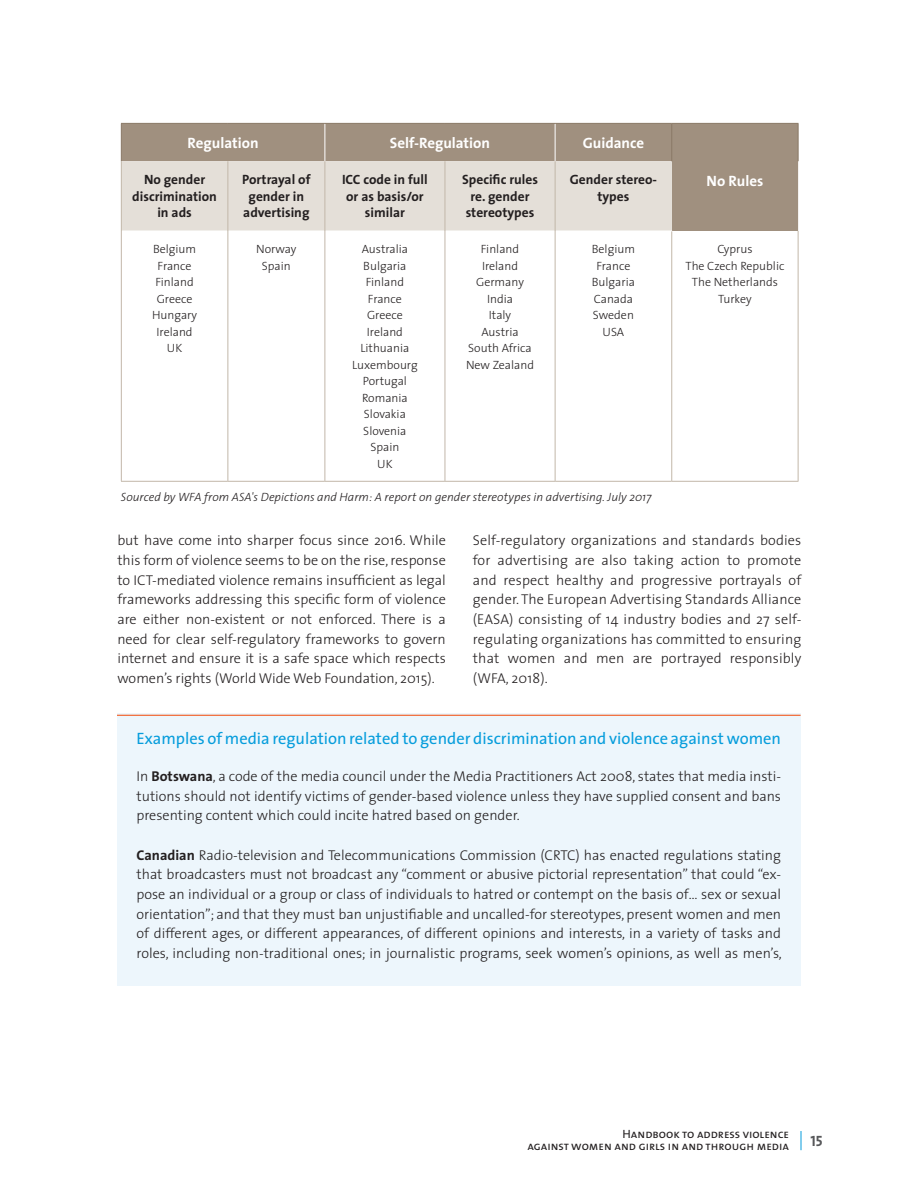
<style>
.page{position:relative;width:918px;height:1188px;background:#fff}
.page>*{position:absolute;margin:0;border:0;box-sizing:border-box;transform-origin:0 0}
.Box_____Red__CHILD{font:16.5px "The Sans";color:#069ddc}
._01_First_Header_Tab{font:700 15px "The Sans";color:#fff}
.t1{font:15px "The Sans Bold Caps";color:#57585a}
.BODY_TEXT__ITALIC_OR{font:300 14.25px/19.6px "The Sans";color:#231f20;text-align:justify}
._03_Table_Text_Bold{font:700 13.5px/16.5px "The Sans";color:#231f20;text-align:center}
._02_Table_Text{font:300 12px "The Sans";color:#231f20}
.BODY_TEXT__ITALIC_OR-2{font:italic 300 12px "The Sans";color:#231f20}
.t2{font:12px/12px "The Sans Caps";color:#231f20;text-align:right}
.s1{font-weight:700}
</style>
<div class="page">
<svg style="left:801px;top:1131px;width:1px;height:19px"></svg>
<div style="left:117px;top:713px;width:684px;height:273px;background:#edf6fc"></div>
<hr style="left:117px;top:715px;width:684px;height:1px;background:#f25b21">
<div style="left:122px;top:124px;width:676px;height:107px;background:#a0907f"></div>
<div style="left:122px;top:161px;width:550px;height:70px;background:#e4dfd8"></div>
<hr style="left:325px;top:124px;width:1px;height:37px;background:#fff">
<hr style="left:555px;top:124px;width:1px;height:37px;background:#fff">
<hr style="left:121px;top:481px;width:107px;height:1px;background:#c2b7a9">
<hr style="left:228px;top:481px;width:97px;height:1px;background:#c2b7a9">
<hr style="left:325px;top:481px;width:120px;height:1px;background:#c2b7a9">
<hr style="left:445px;top:481px;width:110px;height:1px;background:#c2b7a9">
<hr style="left:555px;top:481px;width:117px;height:1px;background:#c2b7a9">
<hr style="left:672px;top:481px;width:126px;height:1px;background:#c2b7a9">
<hr style="left:121px;top:123px;width:107px;height:1px;background:#8a7966">
<hr style="left:228px;top:123px;width:97px;height:1px;background:#8a7966">
<hr style="left:325px;top:123px;width:120px;height:1px;background:#8a7966">
<hr style="left:445px;top:123px;width:110px;height:1px;background:#8a7966">
<hr style="left:555px;top:123px;width:117px;height:1px;background:#8a7966">
<hr style="left:672px;top:123px;width:126px;height:1px;background:#8a7966">
<hr style="left:121px;top:124px;width:1px;height:37px;background:#8a7966">
<hr style="left:671px;top:124px;width:1px;height:37px;background:#8a7966">
<hr style="left:798px;top:124px;width:1px;height:37px;background:#8a7966">
<hr style="left:121px;top:161px;width:1px;height:70px;background:#c2b7a9">
<hr style="left:228px;top:161px;width:1px;height:70px;background:#c2b7a9">
<hr style="left:325px;top:161px;width:1px;height:70px;background:#c2b7a9">
<hr style="left:445px;top:161px;width:1px;height:70px;background:#c2b7a9">
<hr style="left:555px;top:161px;width:1px;height:70px;background:#c2b7a9">
<hr style="left:121px;top:231px;width:1px;height:250px;background:#c2b7a9">
<hr style="left:228px;top:231px;width:1px;height:250px;background:#c2b7a9">
<hr style="left:325px;top:231px;width:1px;height:250px;background:#c2b7a9">
<hr style="left:445px;top:231px;width:1px;height:250px;background:#c2b7a9">
<hr style="left:555px;top:231px;width:1px;height:250px;background:#c2b7a9">
<hr style="left:671px;top:231px;width:1px;height:250px;background:#c2b7a9">
<hr style="left:798px;top:231px;width:1px;height:250px;background:#c2b7a9">
<p class="_01_First_Header_Tab" style="left:188px;top:130px;width:73px">Regulation</p>
<p class="_01_First_Header_Tab" style="left:390px;top:130px;width:102px">Self-Regulation</p>
<p class="_01_First_Header_Tab" style="left:583px;top:130px;width:63px">Guidance</p>
<p class="_03_Table_Text_Bold" style="left:132px;top:171px;width:86px">No gender discrimination in ads</p>
<p class="_03_Table_Text_Bold" style="left:242px;top:171px;width:70px">Portrayal of gender in advertising</p>
<p class="_03_Table_Text_Bold" style="left:342px;top:171px;width:87px">ICC code in full or as basis/or similar</p>
<p class="_03_Table_Text_Bold" style="left:462px;top:171px;width:77px">Specific rules re. gender stereotypes</p>
<p class="_03_Table_Text_Bold" style="left:570px;top:171px;width:89px">Gender stereo&shy;types</p>
<p class="_01_First_Header_Tab" style="left:707px;top:168px;width:58px">No Rules</p>
<p class="_02_Table_Text" style="left:153px;top:239px;width:45px">Belgium</p>
<p class="_02_Table_Text" style="left:158px;top:256px;width:35px">France</p>
<p class="_02_Table_Text" style="left:155px;top:272px;width:40px">Finland</p>
<p class="_02_Table_Text" style="left:157px;top:289px;width:37px">Greece</p>
<p class="_02_Table_Text" style="left:152px;top:305px;width:47px">Hungary</p>
<p class="_02_Table_Text" style="left:157px;top:322px;width:38px">Ireland</p>
<p class="_02_Table_Text" style="left:167px;top:338px;width:17px">UK</p>
<p class="_02_Table_Text" style="left:362px;top:239px;width:48px">Australia</p>
<p class="_02_Table_Text" style="left:363px;top:256px;width:45px">Bulgaria</p>
<p class="_02_Table_Text" style="left:366px;top:272px;width:40px">Finland</p>
<p class="_02_Table_Text" style="left:368px;top:289px;width:35px">France</p>
<p class="_02_Table_Text" style="left:367px;top:305px;width:37px">Greece</p>
<p class="_02_Table_Text" style="left:367px;top:322px;width:38px">Ireland</p>
<p class="_02_Table_Text" style="left:360px;top:338px;width:50px">Lithuania</p>
<p class="_02_Table_Text" style="left:352px;top:355px;width:67px">Luxembourg</p>
<p class="_02_Table_Text" style="left:363px;top:371px;width:46px">Portugal</p>
<p class="_02_Table_Text" style="left:362px;top:388px;width:47px">Romania</p>
<p class="_02_Table_Text" style="left:364px;top:404px;width:43px">Slovakia</p>
<p class="_02_Table_Text" style="left:363px;top:421px;width:45px">Slovenia</p>
<p class="_02_Table_Text" style="left:370px;top:437px;width:30px">Spain</p>
<p class="_02_Table_Text" style="left:377px;top:454px;width:17px">UK</p>
<p class="_02_Table_Text" style="left:481px;top:239px;width:40px">Finland</p>
<p class="_02_Table_Text" style="left:482px;top:256px;width:38px">Ireland</p>
<p class="_02_Table_Text" style="left:476px;top:272px;width:49px">Germany</p>
<p class="_02_Table_Text" style="left:487px;top:289px;width:27px">India</p>
<p class="_02_Table_Text" style="left:489px;top:305px;width:24px">Italy</p>
<p class="_02_Table_Text" style="left:481px;top:322px;width:39px">Austria</p>
<p class="_02_Table_Text" style="left:468px;top:338px;width:65px">South Africa</p>
<p class="_02_Table_Text" style="left:466px;top:355px;width:70px">New Zealand</p>
<p class="_02_Table_Text" style="left:592px;top:239px;width:45px">Belgium</p>
<p class="_02_Table_Text" style="left:596px;top:256px;width:35px">France</p>
<p class="_02_Table_Text" style="left:592px;top:272px;width:45px">Bulgaria</p>
<p class="_02_Table_Text" style="left:594px;top:289px;width:41px">Canada</p>
<p class="_02_Table_Text" style="left:593px;top:305px;width:43px">Sweden</p>
<p class="_02_Table_Text" style="left:603px;top:322px;width:23px">USA</p>
<p class="_02_Table_Text" style="left:717px;top:239px;width:37px">Cyprus</p>
<p class="_02_Table_Text" style="left:685px;top:256px;width:100px">The Czech Republic</p>
<p class="_02_Table_Text" style="left:692px;top:272px;width:88px">The Netherlands</p>
<p class="_02_Table_Text" style="left:718px;top:289px;width:35px">Turkey</p>
<p class="_02_Table_Text" style="left:256px;top:239px;width:42px">Norway</p>
<p class="_02_Table_Text" style="left:262px;top:256px;width:30px">Spain</p>
<p class="BODY_TEXT__ITALIC_OR-2" style="left:121px;top:487px;width:532px">Sourced by WFA from ASA's Depictions and Harm: A report on gender stereotypes in advertising. July 2017</p>
<p class="BODY_TEXT__ITALIC_OR" style="left:117px;top:530px;width:330px">but have come into sharper focus since 2016. While this form of violence seems to be on the rise, response to ICT-mediated violence remains insufficient as legal frameworks addressing this specific form of violence are either non-existent or not enforced. There is a need for clear self-regulatory frameworks to govern internet and ensure it is a safe space which respects women’s rights (World Wide Web Foundation, 2015).</p>
<p class="BODY_TEXT__ITALIC_OR" style="left:473px;top:530px;width:330px">Self-regulatory organizations and standards bodies for advertising are also taking action to promote and respect healthy and progressive portrayals of gender. The European Advertising Standards Alliance (EASA) consisting of 14 industry bodies and 27 self&shy;regulating organizations has committed to ensuring that women and men are portrayed responsibly (WFA, 2018).</p>
<p class="Box_____Red__CHILD" style="left:137px;top:725px;width:646px">Examples of media regulation related to gender discrimination and violence against women</p>
<p class="BODY_TEXT__ITALIC_OR" style="left:137px;top:766px;width:646px">In <span class="s1">Botswana</span>, a code of the media council under the Media Practitioners Act 2008, states that media insti&shy;tutions should not identify victims of gender-based violence unless they have supplied consent and bans presenting content which could incite hatred based on gender.</p>
<p class="BODY_TEXT__ITALIC_OR" style="left:137px;top:845px;width:647px"><span class="s1">Canadian</span> Radio-television and Telecommunications Commission (CRTC) has enacted regulations stating that broadcasters must not broadcast any “comment or abusive pictorial representation” that could “ex&shy;pose an individual or a group or class of individuals to hatred or contempt on the basis of… sex or sexual orientation”; and that they must ban unjustifiable and uncalled-for stereotypes, present women and men of different ages, or different appearances, of different opinions and interests, in a variety of tasks and roles, including non-traditional ones; in journalistic programs, seek women’s opinions, as well as men’s,</p>
<p class="t2" style="left:528px;top:1128px;width:263px">Handbook to address violence<br>against women and girls in and through media</p>
<p class="t1" style="left:810px;top:1129px;width:14px">15</p>
</div>
